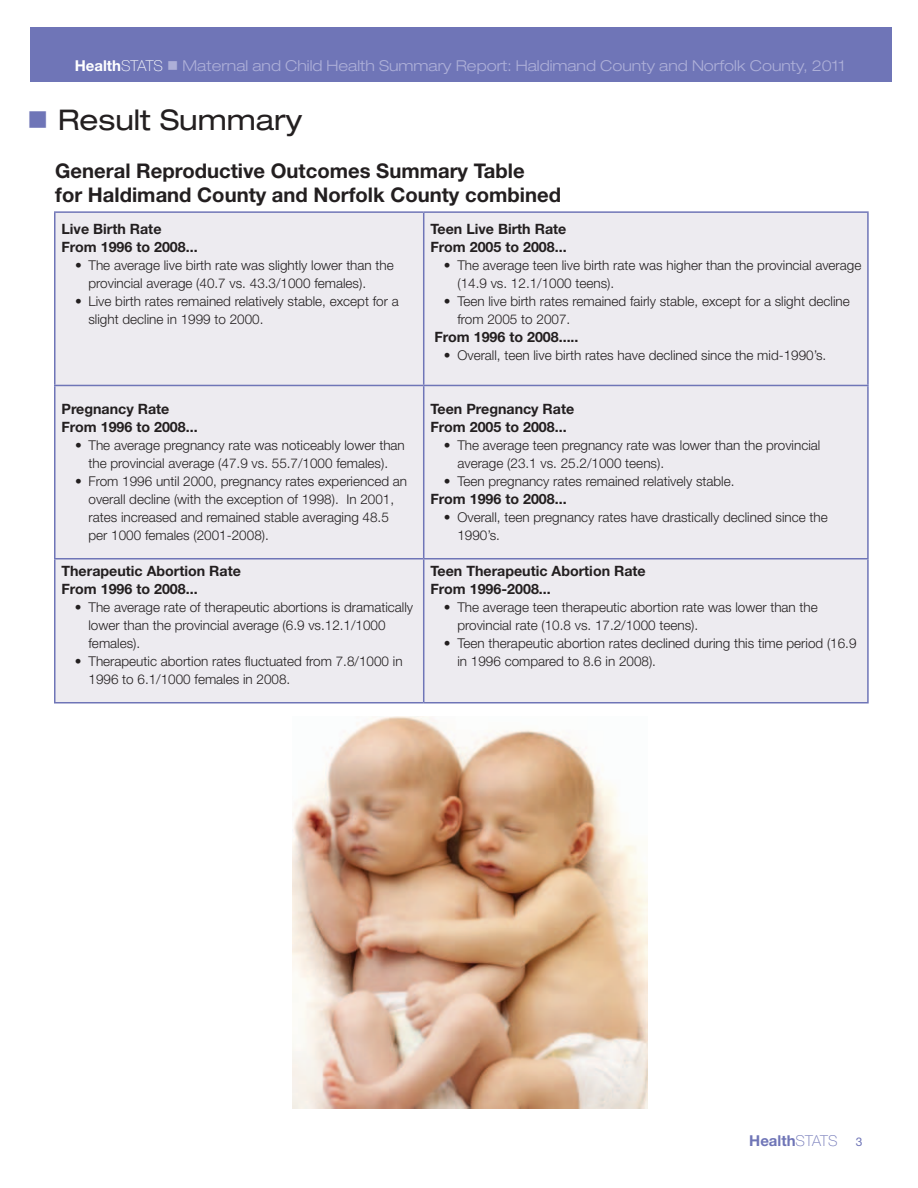
<style>
.page{position:relative;width:918px;height:1188px;background:#fff}
.page>*{position:absolute;margin:0;border:0;box-sizing:border-box;transform-origin:0 0}
.t1{font:expanded 28.5px "Helvetica Neue";color:#231f20}
.t2{font:700 20.25px/24.3px "Helvetica Neue";color:#231f20}
.t3{font:300 expanded 15px "Helvetica Neue";color:#adafd8}
.t4{font:700 15px "Helvetica Neue";color:#6f75b7}
.t5{font:700 14.25px/18px "Helvetica Neue";color:#231f20}
.t6{font:300 13.5px/18px "Helvetica Neue";color:#231f20}
.s1{font-weight:700;font-stretch:normal;color:#fff}
.s2{font-weight:100;font-stretch:normal;color:#fff}
.s3{color:#6f75b7}
.s4{font-weight:100}
.s5{font-weight:400;font-size:12px}
</style>
<div class="page">
<div style="left:30px;top:27px;width:861px;height:55px;background:#6f75b7"></div>
<div style="left:56px;top:213px;width:811px;height:489px;background:#edebf0"></div>
<hr style="left:867px;top:560px;width:2px;height:142px;background:#6f75b7">
<hr style="left:424px;top:702px;width:445px;height:2px;background:#6f75b7">
<hr style="left:423px;top:213px;width:1px;height:172px;background:#6f75b7">
<hr style="left:423px;top:386px;width:1px;height:172px;background:#6f75b7">
<hr style="left:54px;top:560px;width:2px;height:142px;background:#6f75b7">
<hr style="left:423px;top:560px;width:1px;height:142px;background:#6f75b7">
<hr style="left:54px;top:702px;width:370px;height:2px;background:#6f75b7">
<hr style="left:54px;top:211px;width:370px;height:2px;background:#6f75b7">
<hr style="left:54px;top:213px;width:2px;height:172px;background:#6f75b7">
<hr style="left:424px;top:211px;width:445px;height:2px;background:#6f75b7">
<hr style="left:867px;top:213px;width:2px;height:172px;background:#6f75b7">
<hr style="left:54px;top:385px;width:370px;height:1px;background:#6f75b7">
<hr style="left:54px;top:386px;width:2px;height:172px;background:#6f75b7">
<hr style="left:424px;top:385px;width:445px;height:1px;background:#6f75b7">
<hr style="left:867px;top:386px;width:2px;height:172px;background:#6f75b7">
<hr style="left:54px;top:558px;width:370px;height:2px;background:#6f75b7">
<hr style="left:424px;top:558px;width:445px;height:2px;background:#6f75b7">
<img style="left:293px;top:716px;width:354px;height:392px">
<p class="t3" style="left:75px;top:57px;width:772px"><span class="s1">Health</span><span class="s2">STATS</span> ■ Maternal and Child Health Summary Report: Haldimand County and Norfolk County, 2011</p>
<h1 class="t1" style="left:27px;top:103px;width:277px"><span class="s3">■</span> Result Summary</h1>
<h2 class="t2" style="left:55px;top:158px;width:507px">General Reproductive Outcomes Summary Table<br>for Haldimand County and Norfolk County combined</h2>
<p class="t5" style="left:62px;top:220px;width:138px">Live Birth Rate<br>From 1996 to 2008...</p>
<p class="t6" style="left:88px;top:256px;width:307px;text-indent:-14px">• The average live birth rate was slightly lower than the provincial average (40.7 vs. 43.3/1000 females).</p>
<p class="t6" style="left:88px;top:292px;width:312px;text-indent:-14px">• Live birth rates remained relatively stable, except for a slight decline in 1999 to 2000.</p>
<p class="t5" style="left:430px;top:220px;width:138px">Teen Live Birth Rate<br>From 2005 to 2008...</p>
<p class="t6" style="left:457px;top:256px;width:405px;text-indent:-14px">• The average teen live birth rate was higher than the provincial average (14.9 vs. 12.1/1000 teens).</p>
<p class="t6" style="left:457px;top:292px;width:394px;text-indent:-14px">• Teen live birth rates remained fairly stable, except for a slight decline from 2005 to 2007.</p>
<p class="t5" style="left:434px;top:328px;width:146px">From 1996 to 2008.....</p>
<p class="t6" style="left:444px;top:346px;width:384px">• Overall, teen live birth rates have declined since the mid-1990’s.</p>
<p class="t5" style="left:62px;top:400px;width:138px">Pregnancy Rate<br>From 1996 to 2008...</p>
<p class="t6" style="left:75px;top:436px;width:331px;text-align:center">• The average pregnancy rate was noticeably lower than the provincial average (47.9 vs. 55.7/1000 females).</p>
<p class="t6" style="left:88px;top:472px;width:320px;text-indent:-14px">• From 1996 until 2000, pregnancy rates experienced an overall decline (with the exception of 1998). In 2001, rates increased and remained stable averaging 48.5 per 1000 females (2001-2008).</p>
<p class="t5" style="left:61px;top:562px;width:181px">Therapeutic Abortion Rate<br>From 1996 to 2008...</p>
<p class="t6" style="left:88px;top:598px;width:326px;text-indent:-14px">• The average rate of therapeutic abortions is dramatically lower than the provincial average (6.9 vs.12.1/1000 females).</p>
<p class="t6" style="left:88px;top:652px;width:316px;text-indent:-14px">• Therapeutic abortion rates fluctuated from 7.8/1000 in<br>1996 to 6.1/1000 females in 2008.</p>
<p class="t5" style="left:430px;top:400px;width:145px">Teen Pregnancy Rate<br>From 2005 to 2008...</p>
<p class="t6" style="left:457px;top:436px;width:364px;text-indent:-14px">• The average teen pregnancy rate was lower than the provincial average (23.1 vs. 25.2/1000 teens).</p>
<p class="t6" style="left:444px;top:472px;width:292px">• Teen pregnancy rates remained relatively stable.</p>
<p class="t5" style="left:430px;top:490px;width:138px">From 1996 to 2008...</p>
<p class="t6" style="left:457px;top:508px;width:372px;text-indent:-14px">• Overall, teen pregnancy rates have drastically declined since the<br>1990’s.</p>
<p class="t5" style="left:430px;top:562px;width:217px">Teen Therapeutic Abortion Rate<br>From 1996-2008...</p>
<p class="t6" style="left:457px;top:598px;width:362px;text-indent:-14px">• The average teen therapeutic abortion rate was lower than the provincial rate (10.8 vs. 17.2/1000 teens).</p>
<p class="t6" style="left:457px;top:634px;width:401px;text-indent:-14px">• Teen therapeutic abortion rates declined during this time period (16.9 in 1996 compared to 8.6 in 2008).</p>
<p class="t4" style="left:749px;top:1132px;width:115px">Health<span class="s4">STATS</span> <span class="s5">3</span></p>
</div>
